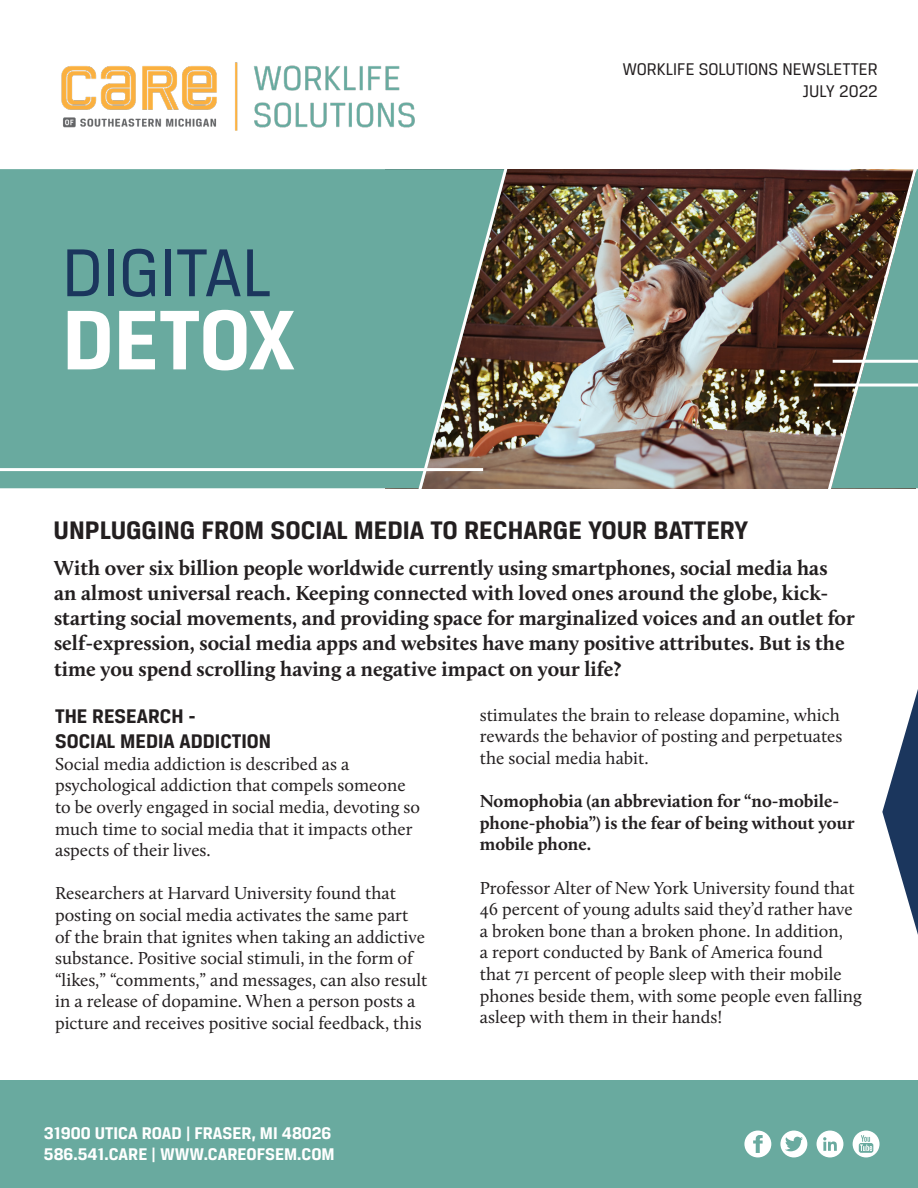
<style>
.page{position:relative;width:918px;height:1188px;background:#fff}
.page>*{position:absolute;margin:0;border:0;box-sizing:border-box;transform-origin:0 0}
.t1{font:700 90px "Breuer Text";letter-spacing:-.005em;color:#fff}
.t2{font:72px "Breuer Text";color:#1b365d}
.t3{font:700 27px "Breuer Text";color:#231f20}
.t4{font:700 21px/25.2px "Calluna";color:#231f20}
.t5{font:700 21px "Breuer Text";color:#231f20}
.t6{font:18px/21.6px "Calluna";color:#231f20}
.t7{font:700 18px/21.6px "Calluna";color:#231f20}
.t8{font:700 18px/21.6px "Breuer Text";color:#fff}
.t9{font:18px "Breuer Text";color:#231f20}
</style>
<div class="page">
<img style="left:520px;top:169px;width:299px;height:319px">
<div style="left:0;top:169px;width:415px;height:319px;background:#69aa9f"></div>
<div style="left:0;top:1080px;width:918px;height:108px;background:#69aa9f"></div>
<svg style="left:744px;top:1131px;width:27px;height:26px"></svg>
<svg style="left:817px;top:1131px;width:26px;height:26px"></svg>
<svg style="left:853px;top:1131px;width:27px;height:26px"></svg>
<svg style="left:780px;top:1131px;width:27px;height:26px"></svg>
<img style="left:61px;top:62px;width:354px;height:69px">
<hr style="left:0;top:468px;width:483px;height:3px;background:#fff">
<img style="left:415px;top:169px;width:105px;height:320px">
<img style="left:819px;top:169px;width:99px;height:320px">
<hr style="left:814px;top:384px;width:104px;height:3px;background:#fff">
<svg style="left:882px;top:689px;width:36px;height:246px"></svg>
<p class="t2" style="left:62px;top:233px;width:212px">DIGITAL</p>
<p class="t1" style="left:62px;top:289px;width:234px">DETOX</p>
<p class="t9" style="left:622px;top:59px;width:257px">WORKLIFE SOLUTIONS NEWSLETTER</p>
<p class="t9" style="left:803px;top:81px;width:77px">JULY 2022</p>
<p class="t3" style="left:54px;top:514px;width:696px">UNPLUGGING FROM SOCIAL MEDIA TO RECHARGE YOUR BATTERY</p>
<p class="t4" style="left:54px;top:555px;width:802px">With over six billion people worldwide currently using smartphones, social media has an almost universal reach. Keeping connected with loved ones around the globe, kick&shy;starting social movements, and providing space for marginalized voices and an outlet for self-expression, social media apps and websites have many positive attributes. But is the time you spend scrolling having a negative impact on your life?</p>
<p class="t5" style="left:55px;top:704px;width:142px">THE RESEARCH -</p>
<p class="t5" style="left:55px;top:730px;width:218px">SOCIAL MEDIA ADDICTION</p>
<p class="t6" style="left:55px;top:753px;width:366px">Social media addiction is described as a psychological addiction that compels someone to be overly engaged in social media, devoting so much time to social media that it impacts other aspects of their lives.</p>
<p class="t6" style="left:55px;top:882px;width:374px">Researchers at Harvard University found that posting on social media activates the same part of the brain that ignites when taking an addictive substance. Positive social stimuli, in the form of “likes,” “comments,” and messages, can also result in a release of dopamine. When a person posts a picture and receives positive social feedback, this</p>
<p class="t8" style="left:44px;top:1122px;width:292px">31900 UTICA ROAD | FRASER, MI 48026<br>586.541.CARE | WWW.CAREOFSEM.COM</p>
<p class="t6" style="left:480px;top:704px;width:364px">stimulates the brain to release dopamine, which rewards the behavior of posting and perpetuates the social media habit.</p>
<p class="t7" style="left:480px;top:790px;width:376px">Nomophobia (an abbreviation for “no-mobile&shy;phone-phobia”) is the fear of being without your mobile phone.</p>
<p class="t6" style="left:480px;top:877px;width:384px">Professor Alter of New York University found that 46 percent of young adults said they’d rather have a broken bone than a broken phone. In addition,<br>a report conducted by Bank of America found<br>that 71 percent of people sleep with their mobile phones beside them, with some people even falling asleep with them in their hands!</p>
</div>
